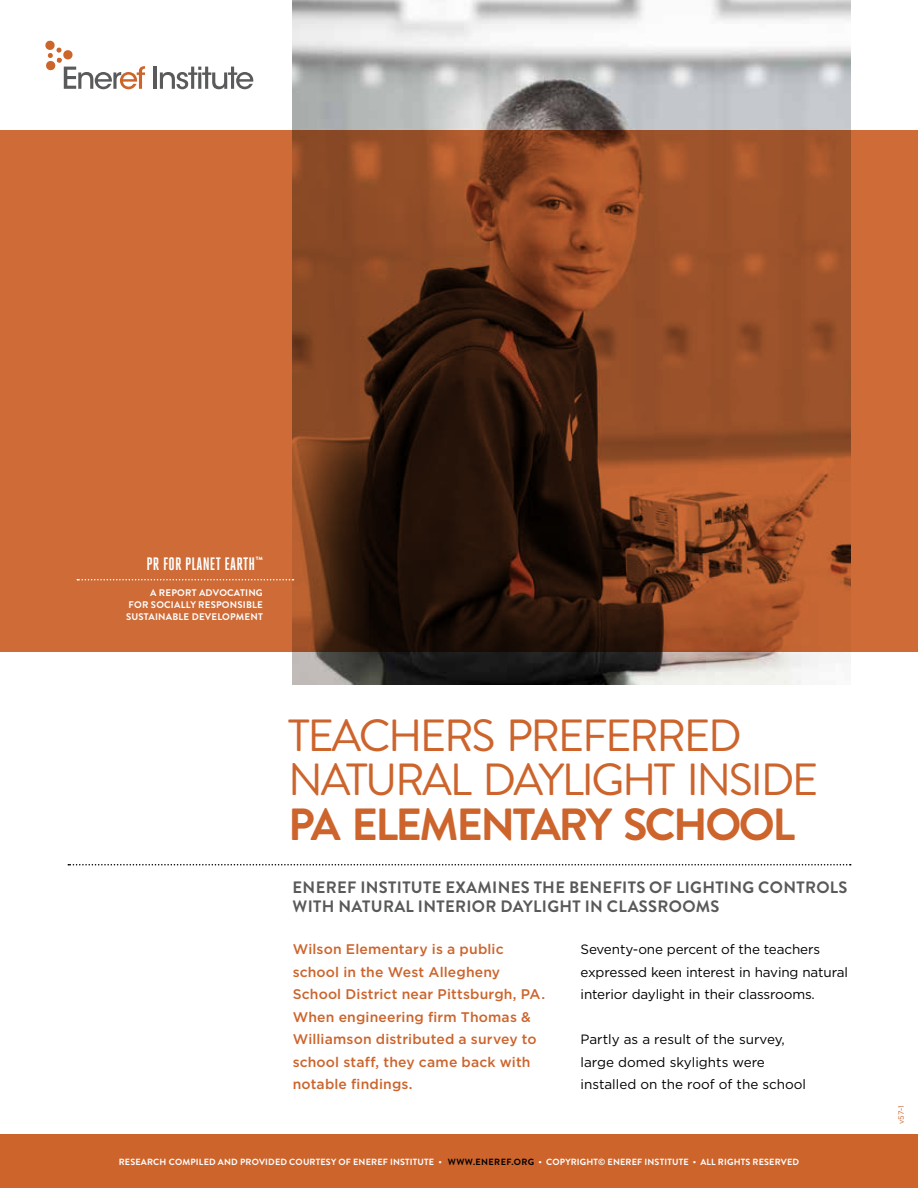
<style>
.page{position:relative;width:918px;height:1188px;background:#fff}
.page>*{position:absolute;margin:0;border:0;box-sizing:border-box;transform-origin:0 0}
.t1{font:45px/43.5px "Brandon Grotesque";letter-spacing:-.055em;color:#cc642c}
.t2{font:700 45px "Brandon Grotesque";letter-spacing:-.055em;color:#cc642c}
.t3{font:700 18px "Heroic Condensed";letter-spacing:.01em;color:#fff}
.t4{font:700 16.5px/19.5px "Brandon Grotesque";letter-spacing:.02em;color:#58595b}
.t5{font:500 13.95px/22.5px "Gotham HTF";letter-spacing:.01em;color:#cc642c}
.t6{font:13.5px/22.5px "Gotham HTF";letter-spacing:-.01em;color:#000}
.t7{font:700 9.6px/12px "Brandon Grotesque";letter-spacing:.02em;color:#fff;text-align:justify}
.t8{font:700 9px "Brandon Grotesque";letter-spacing:.02em;color:#fff}
.t9{font:7.5px "Gotham HTF";color:#cc642c}
.s1{color:#000}
</style>
<div class="page">
<div style="left:0;top:1134px;width:918px;height:54px;background:#cc642c"></div>
<hr style="left:154px;top:67px;width:3px;height:22px;background:#595a5c">
<svg style="left:160px;top:67px;width:93px;height:22px"></svg>
<svg style="left:45px;top:41px;width:100px;height:48px"></svg>
<svg style="left:68px;top:864px;width:783px;height:2px"></svg>
<div style="left:0;top:130px;width:918px;height:522px;background:#ce6b36"></div>
<img style="left:293px;top:0;width:557px;height:685px">
<svg style="left:77px;top:579px;width:216px;height:1px"></svg>
<p class="t3" style="left:146px;top:554px;width:118px">PR FOR PLANET EARTH<sup>™</sup></p>
<p class="t7" style="left:126px;top:587px;width:138px;text-indent:24px">A REPORT ADVOCATING FOR SOCIALLY RESPONSIBLE SUSTAINABLE DEVELOPMENT</p>
<h1 class="t1" style="left:288px;top:715px;width:532px">TEACHERS PREFERRED<br>NATURAL DAYLIGHT INSIDE</h1>
<h1 class="t2" style="left:288px;top:793px;width:508px">PA ELEMENTARY SCHOOL</h1>
<p class="t4" style="left:293px;top:878px;width:556px">ENEREF INSTITUTE EXAMINES THE BENEFITS OF LIGHTING CONTROLS<br>WITH NATURAL INTERIOR DAYLIGHT IN CLASSROOMS</p>
<p class="t5" style="left:293px;top:938px;width:254px">Wilson Elementary is a public school in the West Allegheny<br>School District near Pittsburgh, PA.<br>When engineering firm Thomas &amp;<br>Williamson distributed a survey to school staff, they came back with notable findings.</p>
<p class="t6" style="left:581px;top:938px;width:269px">Seventy-one percent of the teachers expressed keen interest in having natural interior daylight in their classrooms.</p>
<p class="t6" style="left:581px;top:1028px;width:227px">Partly as a result of the survey, large domed skylights were installed on the roof of the school</p>
<p class="t8" style="left:119px;top:1156px;width:682px">RESEARCH COMPILED AND PROVIDED COURTESY OF ENEREF INSTITUTE • <span class="s1">WWW.ENEREF.ORG</span> • COPYRIGHT© ENEREF INSTITUTE • ALL RIGHTS RESERVED</p>
<p class="t9" style="left:897px;top:1124px;width:21px;rotate:-90deg">v57-1</p>
</div>
